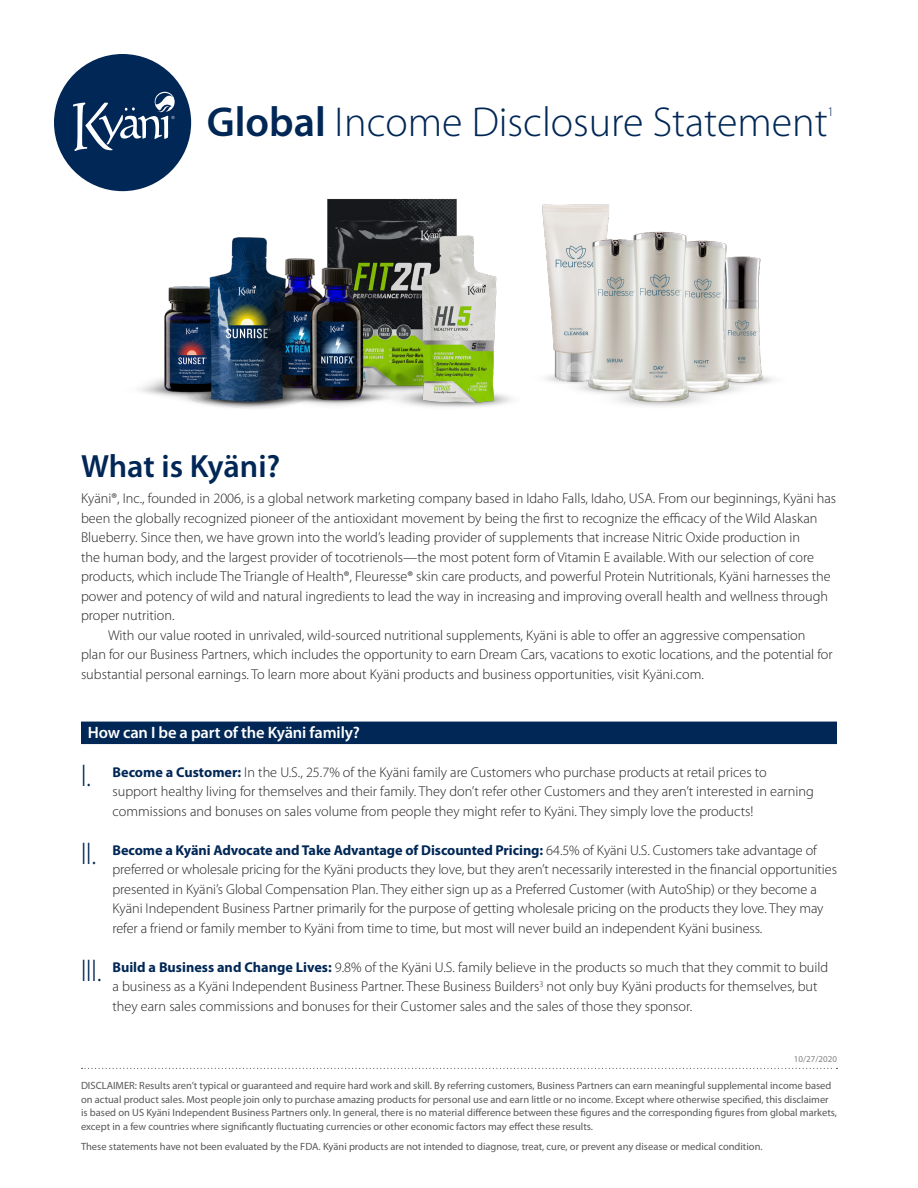
<style>
.page{position:relative;width:918px;height:1188px;background:#fff}
.page>*{position:absolute;margin:0;border:0;box-sizing:border-box;transform-origin:0 0}
.t1{font:300 42px "Myriad Pro";color:#002756}
.t2{font:600 32.25px "Myriad Pro";letter-spacing:-.005em;color:#002756}
.Heading_Rule{font:600 16.5px "Myriad Pro";letter-spacing:-.01em;color:#fff}
.t3{font:300 14.25px/19.5px "Myriad Pro";color:#231f20}
.t4{font:300 13.05px "Myriad Pro";color:#002756}
.t5{font:10.5px/13.5px "Myriad Pro";color:#57585a}
.t6{font:9px "Myriad Pro";color:#808285}
.s1{font-weight:600}
.s2{font-stretch:condensed;font-size:31.5px;color:#002756}
.s3{font-weight:700;color:#002756}
</style>
<div class="page">
<svg style="left:82px;top:1068px;width:755px;height:1px"></svg>
<div style="left:81px;top:722px;width:756px;height:22px;background:#002756"></div>
<div style="left:54px;top:54px;width:137px;height:137px;background:#002756;border-radius:50%"></div>
<svg style="left:73px;top:92px;width:102px;height:59px"></svg>
<img style="left:550px;top:204px;width:224px;height:202px">
<img style="left:117px;top:177px;width:433px;height:232px">
<p class="t1" style="left:207px;top:99px;width:622px"><span class="s1">Global</span> Income Disclosure Statement</p>
<p class="t4" style="left:828px;top:105px;width:8px">1</p>
<p class="t2" style="left:81px;top:449px;width:201px">What is Kyäni?</p>
<p class="t3" style="left:81px;top:489px;width:757px">Kyäni®, Inc., founded in 2006, is a global network marketing company based in Idaho Falls, Idaho, USA. From our beginnings, Kyäni has been the globally recognized pioneer of the antioxidant movement by being the first to recognize the efficacy of the Wild Alaskan Blueberry. Since then, we have grown into the world’s leading provider of supplements that increase Nitric Oxide production in<br>the human body, and the largest provider of tocotrienols—the most potent form of Vitamin E available. With our selection of core products, which include The Triangle of Health®, Fleuresse® skin care products, and powerful Protein Nutritionals, Kyäni harnesses the power and potency of wild and natural ingredients to lead the way in increasing and improving overall health and wellness through proper nutrition.</p>
<p class="t3" style="left:81px;top:626px;width:753px;text-indent:27px">With our value rooted in unrivaled, wild-sourced nutritional supplements, Kyäni is able to offer an aggressive compensation plan for our Business Partners, which includes the opportunity to earn Dream Cars, vacations to exotic locations, and the potential for substantial personal earnings. To learn more about Kyäni products and business opportunities, visit Kyäni.com.</p>
<p class="Heading_Rule" style="left:88px;top:723px;width:274px">How can I be a part of the Kyäni family?</p>
<p class="t3" style="left:112px;top:763px;width:703px;text-indent:-32px"><span class="s2">I.</span> <span class="s3">Become a Customer:</span> In the U.S., 25.7% of the Kyäni family are Customers who purchase products at retail prices to support healthy living for themselves and their family. They don’t refer other Customers and they aren’t interested in earning commissions and bonuses on sales volume from people they might refer to Kyäni. They simply love the products!</p>
<p class="t3" style="left:112px;top:841px;width:726px;text-indent:-32px"><span class="s2">II.</span> <span class="s3">Become a Kyäni Advocate and Take Advantage of Discounted Pricing:</span> 64.5% of Kyäni U.S. Customers take advantage of preferred or wholesale pricing for the Kyäni products they love, but they aren’t necessarily interested in the financial opportunities presented in Kyäni’s Global Compensation Plan. They either sign up as a Preferred Customer (with AutoShip) or they become a Kyäni Independent Business Partner primarily for the purpose of getting wholesale pricing on the products they love. They may refer a friend or family member to Kyäni from time to time, but most will never build an independent Kyäni business.</p>
<p class="t3" style="left:112px;top:958px;width:717px;text-indent:-32px"><span class="s2">III.</span> <span class="s3">Build a Business and Change Lives:</span> 9.8% of the Kyäni U.S. family believe in the products so much that they commit to build a business as a Kyäni Independent Business Partner. These Business Builders<sup>3</sup> not only buy Kyäni products for themselves, but they earn sales commissions and bonuses for their Customer sales and the sales of those they sponsor.</p>
<p class="t6" style="left:794px;top:1054px;width:45px">10/27/2020</p>
<p class="t5" style="left:81px;top:1079px;width:758px">DISCLAIMER: Results aren’t typical or guaranteed and require hard work and skill. By referring customers, Business Partners can earn meaningful supplemental income based on actual product sales. Most people join only to purchase amazing products for personal use and earn little or no income. Except where otherwise specified, this disclaimer is based on US Kyäni Independent Business Partners only. In general, there is no material difference between these figures and the corresponding figures from global markets, except in a few countries where significantly fluctuating currencies or other economic factors may effect these results.</p>
<p class="t5" style="left:81px;top:1140px;width:683px">These statements have not been evaluated by the FDA. Kyäni products are not intended to diagnose, treat, cure, or prevent any disease or medical condition.</p>
</div>
